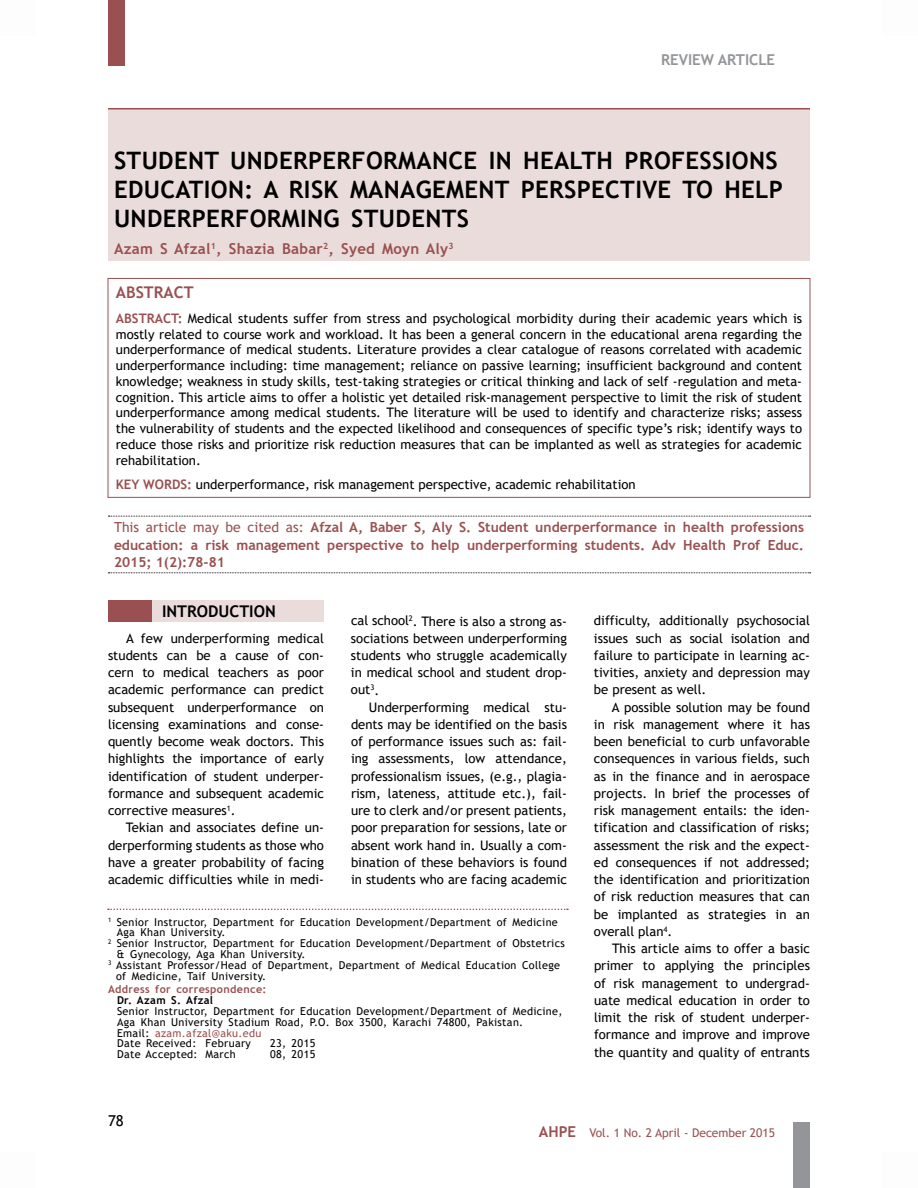
<style>
.page{position:relative;width:918px;height:1188px;background:#fff}
.page>*{position:absolute;margin:0;border:0;box-sizing:border-box;transform-origin:0 0}
.t1{font:700 24px/28.8px "Trebuchet MS";letter-spacing:.015em;color:#000}
.t2{font:700 16.2px "Trebuchet MS";color:#000}
.t3{font:700 16.2px "Trebuchet MS";color:#9a5050}
.t4{font:700 15px "Trebuchet MS";letter-spacing:.015em;color:#9a5050}
.t5{font:700 15px "Trebuchet MS";color:#939598}
.t6{font:15px "Trebuchet MS";color:#000}
.t7{font:700 13.8px/17.2px "Trebuchet MS";color:#9a5050;text-align:justify}
.t8{font:13.2px/17.2px "Trebuchet MS";color:#000;text-align:justify}
.t9{font:12px "Trebuchet MS";color:#9a5050}
.t10{font:10.8px/10.8px "Trebuchet MS";letter-spacing:.03em;color:#000}
.t11{font:700 10.8px "Trebuchet MS";letter-spacing:.03em;color:#9a5050}
.t12{font:700 10.8px "Trebuchet MS";letter-spacing:.03em;color:#000}
.s1{font-weight:700;color:#9a5050}
.s2{font-weight:400}
.s3{color:#9a5050}
.s4{font-weight:700;font-size:15px}
</style>
<div class="page">
<div style="left:108px;top:0;width:16px;height:65px;background:#9a5050"></div>
<div style="left:794px;top:1123px;width:16px;height:65px;background:#939598"></div>
<div style="left:108px;top:108px;width:702px;height:152px;background:#ebdcdc"></div>
<div style="left:108px;top:278px;width:702px;height:220px;border:1px solid #9a5050"></div>
<svg style="left:108px;top:516px;width:703px;height:1px"></svg>
<svg style="left:108px;top:572px;width:703px;height:1px"></svg>
<div style="left:151px;top:600px;width:173px;height:22px;background:#ebdcdc"></div>
<div style="left:108px;top:600px;width:43px;height:22px;background:#9a5050"></div>
<hr style="left:108px;top:108px;width:702px;height:2px;background:#9a5050">
<svg style="left:108px;top:909px;width:460px;height:1px"></svg>
<p class="t5" style="left:661px;top:51px;width:116px">REVIEW ARTICLE</p>
<h1 class="t1" style="left:114px;top:147px;width:671px">STUDENT UNDERPERFORMANCE IN HEALTH PROFESSIONS<br>EDUCATION: A RISK MANAGEMENT PERSPECTIVE TO HELP<br>UNDERPERFORMING STUDENTS</h1>
<p class="t4" style="left:114px;top:239px;width:341px">Azam S Afzal<sup>1</sup>, Shazia Babar<sup>2</sup>, Syed Moyn Aly<sup>3</sup></p>
<p class="t3" style="left:116px;top:282px;width:79px">ABSTRACT</p>
<p class="t8" style="left:116px;top:310px;width:688px;line-height:15.8px"><span class="s1">ABSTRACT:</span> Medical students suffer from stress and psychological morbidity during their academic years which is mostly related to course work and workload. It has been a general concern in the educational arena regarding the underperformance of medical students. Literature provides a clear catalogue of reasons correlated with academic underperformance including: time management; reliance on passive learning; insufficient background and content knowledge; weakness in study skills, test-taking strategies or critical thinking and lack of self -regulation and meta&shy;cognition. This article aims to offer a holistic yet detailed risk-management perspective to limit the risk of student underperformance among medical students. The literature will be used to identify and characterize risks; assess the vulnerability of students and the expected likelihood and consequences of specific type’s risk; identify ways to reduce those risks and prioritize risk reduction measures that can be implanted as well as strategies for academic rehabilitation.</p>
<p class="t8" style="left:116px;top:476px;width:521px"><span class="s1">KEY WORDS:</span> underperformance, risk management perspective, academic rehabilitation</p>
<p class="t7" style="left:114px;top:519px;width:692px"><span class="s2">This article may be cited as:</span> Afzal A, Baber S, Aly S. Student underperformance in health professions education: a risk management perspective to help underperforming students. Adv Health Prof Educ.<br>2015; 1(2):78-81</p>
<p class="t2" style="left:162px;top:601px;width:115px">INTRODUCTION</p>
<p class="t8" style="left:108px;top:629px;width:218px;text-indent:18px">A few underperforming medical students can be a cause of con&shy;cern to medical teachers as poor academic performance can predict subsequent underperformance on licensing examinations and conse&shy;quently become weak doctors. This highlights the importance of early identification of student underper&shy;formance and subsequent academic corrective measures<sup>1</sup>.</p>
<p class="t8" style="left:108px;top:819px;width:217px;text-indent:18px">Tekian and associates define un&shy;derperforming students as those who have a greater probability of facing academic difficulties while in medi-</p>
<p class="t8" style="left:351px;top:612px;width:217px">cal school<sup>2</sup>. There is also a strong as&shy;sociations between underperforming students who struggle academically in medical school and student drop&shy;out<sup>3</sup>.</p>
<p class="t8" style="left:351px;top:698px;width:218px;text-indent:18px">Underperforming medical stu&shy;dents may be identified on the basis of performance issues such as: fail&shy;ing assessments, low attendance, professionalism issues, (e.g., plagia&shy;rism, lateness, attitude etc.), fail&shy;ure to clerk and/or present patients, poor preparation for sessions, late or absent work hand in. Usually a com&shy;bination of these behaviors is found in students who are facing academic</p>
<p class="t8" style="left:594px;top:612px;width:217px">difficulty, additionally psychosocial issues such as social isolation and failure to participate in learning ac&shy;tivities, anxiety and depression may be present as well.</p>
<p class="t8" style="left:594px;top:698px;width:218px;text-indent:18px">A possible solution may be found in risk management where it has been beneficial to curb unfavorable consequences in various fields, such as in the finance and in aerospace projects. In brief the processes of risk management entails: the iden&shy;tification and classification of risks; assessment the risk and the expect&shy;ed consequences if not addressed; the identification and prioritization of risk reduction measures that can be implanted as strategies in an overall plan<sup>4</sup>.</p>
<p class="t8" style="left:594px;top:940px;width:217px;text-indent:18px">This article aims to offer a basic primer to applying the principles of risk management to undergrad&shy;uate medical education in order to limit the risk of student underper&shy;formance and improve and improve the quantity and quality of entrants</p>
<p class="t10" style="left:108px;top:916px;width:451px"><sup>1</sup> Senior Instructor, Department for Education Development/Department of Medicine</p>
<p class="t10" style="left:117px;top:927px;width:110px">Aga Khan University.</p>
<p class="t10" style="left:108px;top:938px;width:458px"><sup>2</sup> Senior Instructor, Department for Education Development/Department of Obstetrics</p>
<p class="t10" style="left:117px;top:949px;width:190px">&amp; Gynecology, Aga Khan University.</p>
<p class="t10" style="left:108px;top:960px;width:454px"><sup>3</sup> Assistant Professor/Head of Department, Department of Medical Education College</p>
<p class="t10" style="left:116px;top:971px;width:151px">of Medicine, Taif University.</p>
<p class="t11" style="left:108px;top:982px;width:160px">Address for correspondence:</p>
<p class="t12" style="left:117px;top:993px;width:98px">Dr. Azam S. Afzal</p>
<p class="t10" style="left:117px;top:1005px;width:447px">Senior Instructor, Department for Education Development/Department of Medicine, Aga Khan University Stadium Road, P.O. Box 3500, Karachi 74800, Pakistan.<br>Email: <span class="s3">azam.afzal@aku.edu<br></span>Date Received: February</p>
<p class="t10" style="left:270px;top:1038px;width:47px">23, 2015</p>
<p class="t10" style="left:117px;top:1049px;width:120px">Date Accepted: March</p>
<p class="t10" style="left:270px;top:1049px;width:47px">08, 2015</p>
<p class="t6" style="left:108px;top:1112px;width:17px">78</p>
<p class="t9" style="left:539px;top:1125px;width:238px"><span class="s4">AHPE</span> Vol. 1 No. 2 April - December 2015</p>
</div>
